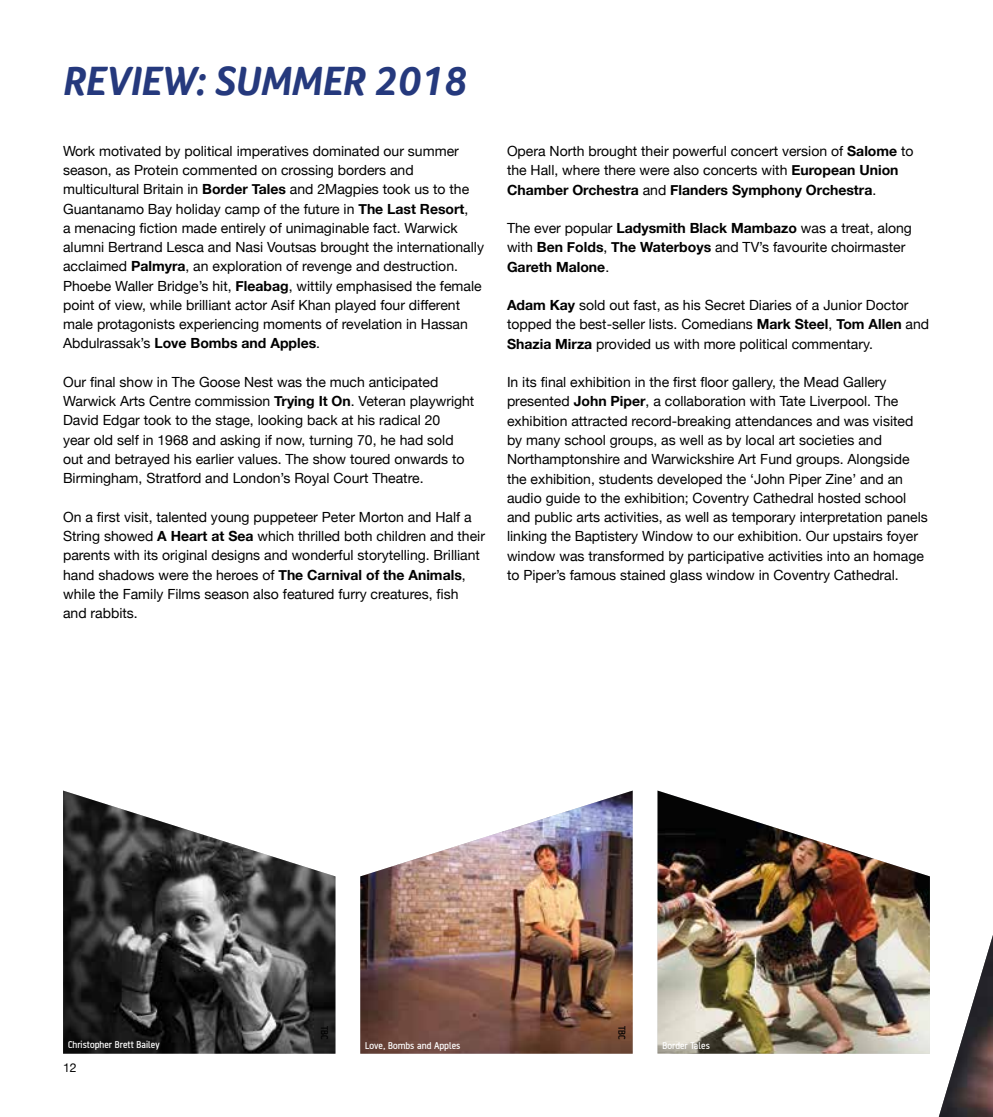
<style>
.page{position:relative;width:993px;height:1117px;background:#fff}
.page>*{position:absolute;margin:0;border:0;box-sizing:border-box;transform-origin:0 0}
.t1{font:italic 700 42px "Foco";color:#25397d}
.t2{font:14px/19.2px "Helvetica Neue";color:#000}
.t3{font:12.25px "Helvetica Neue";color:#000}
.t4{font:500 10.5px "AF Battersea";color:#fff}
.t5{font:500 10.5px "AF Battersea";color:#000}
.s1{font-weight:700}
</style>
<div class="page">
<img style="left:63px;top:790px;width:272px;height:263px">
<img style="left:360px;top:790px;width:272px;height:263px">
<img style="left:657px;top:790px;width:272px;height:263px">
<img style="left:939px;top:938px;width:53px;height:178px">
<h1 class="t1" style="left:63px;top:56px;width:405px">REVIEW: SUMMER 2018</h1>
<p class="t2" style="left:63px;top:142px;width:422px">Work motivated by political imperatives dominated our summer season, as Protein commented on crossing borders and multicultural Britain in <span class="s1">Border Tales</span> and 2Magpies took us to the Guantanamo Bay holiday camp of the future in <span class="s1">The Last Resort</span>,<br>a menacing fiction made entirely of unimaginable fact. Warwick alumni Bertrand Lesca and Nasi Voutsas brought the internationally acclaimed <span class="s1">Palmyra</span>, an exploration of revenge and destruction.<br>Phoebe Waller Bridge’s hit, <span class="s1">Fleabag</span>, wittily emphasised the female point of view, while brilliant actor Asif Khan played four different male protagonists experiencing moments of revelation in Hassan Abdulrassak’s <span class="s1">Love Bombs and Apples</span>.</p>
<p class="t2" style="left:63px;top:373px;width:412px">Our final show in The Goose Nest was the much anticipated Warwick Arts Centre commission <span class="s1">Trying It On</span>. Veteran playwright David Edgar took to the stage, looking back at his radical 20<br>year old self in 1968 and asking if now, turning 70, he had sold out and betrayed his earlier values. The show toured onwards to Birmingham, Stratford and London’s Royal Court Theatre.</p>
<p class="t2" style="left:63px;top:508px;width:423px">On a first visit, talented young puppeteer Peter Morton and Half a String showed <span class="s1">A Heart at Sea</span> which thrilled both children and their parents with its original designs and wonderful storytelling. Brilliant hand shadows were the heroes of <span class="s1">The Carnival of the Animals</span>, while the Family Films season also featured furry creatures, fish and rabbits.</p>
<p class="t2" style="left:507px;top:142px;width:408px">Opera North brought their powerful concert version of <span class="s1">Salome</span> to the Hall, where there were also concerts with <span class="s1">European Union<br>Chamber Orchestra</span> and <span class="s1">Flanders Symphony Orchestra</span>.</p>
<p class="t2" style="left:507px;top:219px;width:406px">The ever popular <span class="s1">Ladysmith Black Mambazo</span> was a treat, along with <span class="s1">Ben Folds</span>, <span class="s1">The Waterboys</span> and TV’s favourite choirmaster<br><span class="s1">Gareth Malone</span>.</p>
<p class="t2" style="left:507px;top:296px;width:423px"><span class="s1">Adam Kay</span> sold out fast, as his Secret Diaries of a Junior Doctor topped the best-seller lists. Comedians <span class="s1">Mark Steel</span>, <span class="s1">Tom Allen</span> and<br><span class="s1">Shazia Mirza</span> provided us with more political commentary.</p>
<p class="t2" style="left:507px;top:373px;width:422px">In its final exhibition in the first floor gallery, the Mead Gallery presented <span class="s1">John Piper</span>, a collaboration with Tate Liverpool. The exhibition attracted record-breaking attendances and was visited by many school groups, as well as by local art societies and Northamptonshire and Warwickshire Art Fund groups. Alongside the exhibition, students developed the ‘John Piper Zine’ and an audio guide to the exhibition; Coventry Cathedral hosted school and public arts activities, as well as temporary interpretation panels linking the Baptistery Window to our exhibition. Our upstairs foyer window was transformed by participative activities into an homage to Piper’s famous stained glass window in Coventry Cathedral.</p>
<p class="t5" style="left:330px;top:1025px;width:15px;rotate:90deg">TBC</p>
<p class="t5" style="left:627px;top:1025px;width:15px;rotate:90deg">TBC</p>
<p class="t4" style="left:68px;top:1039px;width:93px">Christopher Brett Bailey</p>
<p class="t4" style="left:365px;top:1039px;width:97px">Love, Bombs and Apples</p>
<p class="t4" style="left:662px;top:1039px;width:49px">Border Tales</p>
<p class="t3" style="left:63px;top:1058px;width:15px">12</p>
</div>
